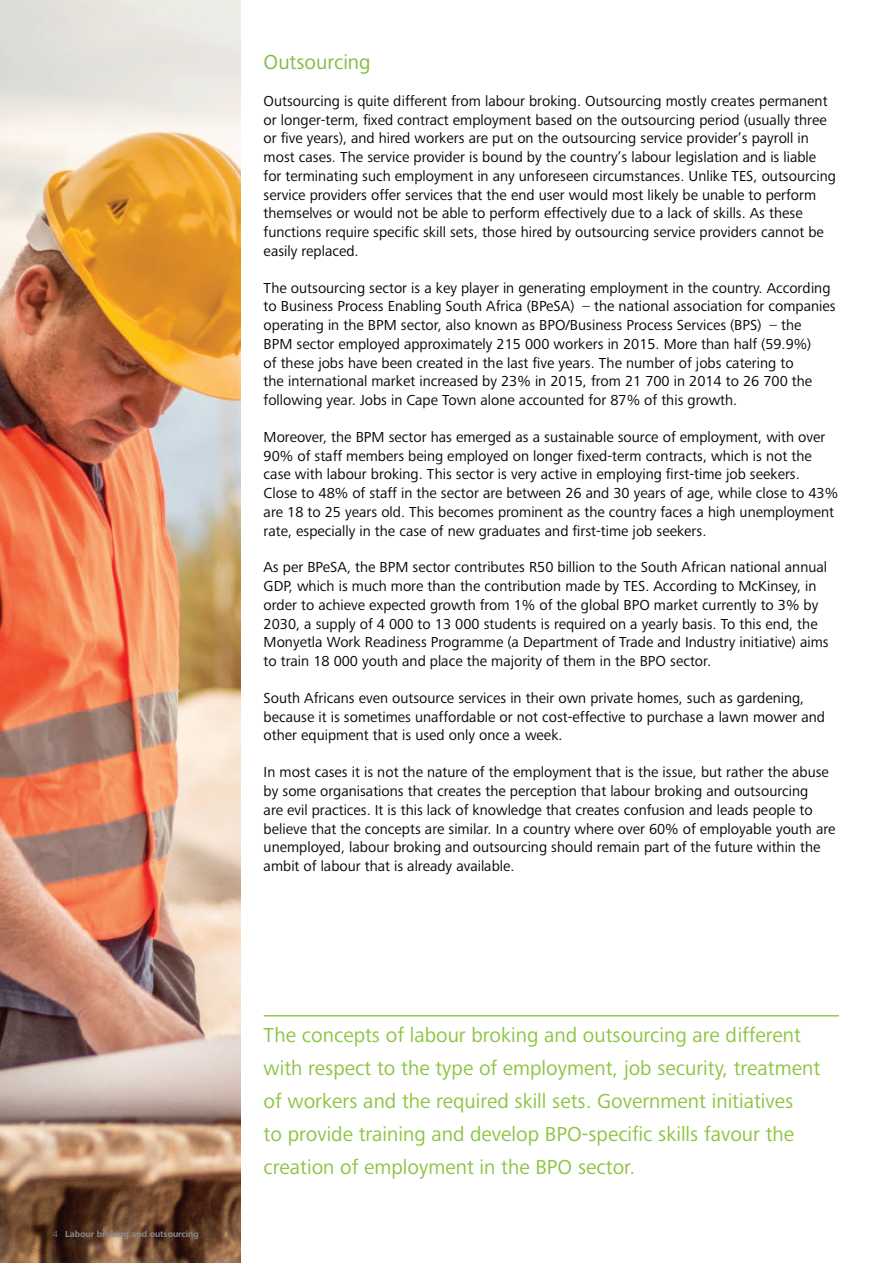
<style>
.page{position:relative;width:893px;height:1263px;background:#fff}
.page>*{position:absolute;margin:0;border:0;box-sizing:border-box;transform-origin:0 0}
.t1{font:21px/33px "Frutiger Next Pro";color:#8bc440}
.t2{font:21px "Frutiger Next Pro";color:#7ebd41}
.t3{font:15px/18.8px "Frutiger Next Pro";color:#040503}
.t4{font:700 9px "Frutiger Next Pro";color:#8a8c8f}
.s1{font-weight:300}
.s2{color:#231f20}
</style>
<div class="page">
<img style="left:0;top:0;width:240px;height:1263px">
<hr style="left:264px;top:1015px;width:575px;height:1px;background:#97ca49">
<p class="t4" style="left:53px;top:1229px;width:147px"><span class="s1">4</span> Labour broking and outsourcing</p>
<h1 class="t2" style="left:264px;top:50px;width:109px">Outsourcing</h1>
<p class="t3" style="left:264px;top:92px;width:574px">Outsourcing is quite different from labour broking. Outsourcing mostly creates permanent or longer-term, fixed contract employment based on the outsourcing period (usually three or five years), and hired workers are put on the outsourcing service provider’s payroll in most cases. The service provider is bound by the country’s labour legislation and is liable for terminating such employment in any unforeseen circumstances. Unlike TES, outsourcing service providers offer services that the end user would most likely be unable to perform themselves or would not be able to perform effectively due to a lack of skills. As these functions require specific skill sets, those hired by outsourcing service providers cannot be easily replaced.</p>
<p class="t3" style="left:264px;top:278px;width:574px">The outsourcing sector is a key player in generating employment in the country. According to Business Process Enabling South Africa (BPeSA) <span class="s2">–</span> the national association for companies operating in the BPM sector, also known as BPO/Business Process Services (BPS) <span class="s2">–</span> the<br>BPM sector employed approximately 215 000 workers in 2015. More than half (59.9%)<br>of these jobs have been created in the last five years. The number of jobs catering to<br>the international market increased by 23% in 2015, from 21 700 in 2014 to 26 700 the following year. Jobs in Cape Town alone accounted for 87% of this growth.</p>
<p class="t3" style="left:264px;top:428px;width:576px">Moreover, the BPM sector has emerged as a sustainable source of employment, with over 90% of staff members being employed on longer fixed-term contracts, which is not the case with labour broking. This sector is very active in employing first-time job seekers.<br>Close to 48% of staff in the sector are between 26 and 30 years of age, while close to 43% are 18 to 25 years old. This becomes prominent as the country faces a high unemployment rate, especially in the case of new graduates and first-time job seekers.</p>
<p class="t3" style="left:264px;top:558px;width:567px">As per BPeSA, the BPM sector contributes R50 billion to the South African national annual GDP, which is much more than the contribution made by TES. According to McKinsey, in order to achieve expected growth from 1% of the global BPO market currently to 3% by 2030, a supply of 4 000 to 13 000 students is required on a yearly basis. To this end, the Monyetla Work Readiness Programme (a Department of Trade and Industry initiative) aims to train 18 000 youth and place the majority of them in the BPO sector.</p>
<p class="t3" style="left:264px;top:689px;width:563px">South Africans even outsource services in their own private homes, such as gardening, because it is sometimes unaffordable or not cost-effective to purchase a lawn mower and other equipment that is used only once a week.</p>
<p class="t3" style="left:264px;top:763px;width:573px">In most cases it is not the nature of the employment that is the issue, but rather the abuse by some organisations that creates the perception that labour broking and outsourcing<br>are evil practices. It is this lack of knowledge that creates confusion and leads people to believe that the concepts are similar. In a country where over 60% of employable youth are unemployed, labour broking and outsourcing should remain part of the future within the ambit of labour that is already available.</p>
<p class="t1" style="left:264px;top:1018px;width:558px">The concepts of labour broking and outsourcing are different with respect to the type of employment, job security, treatment of workers and the required skill sets. Government initiatives<br>to provide training and develop BPO-specific skills favour the creation of employment in the BPO sector.</p>
</div>
